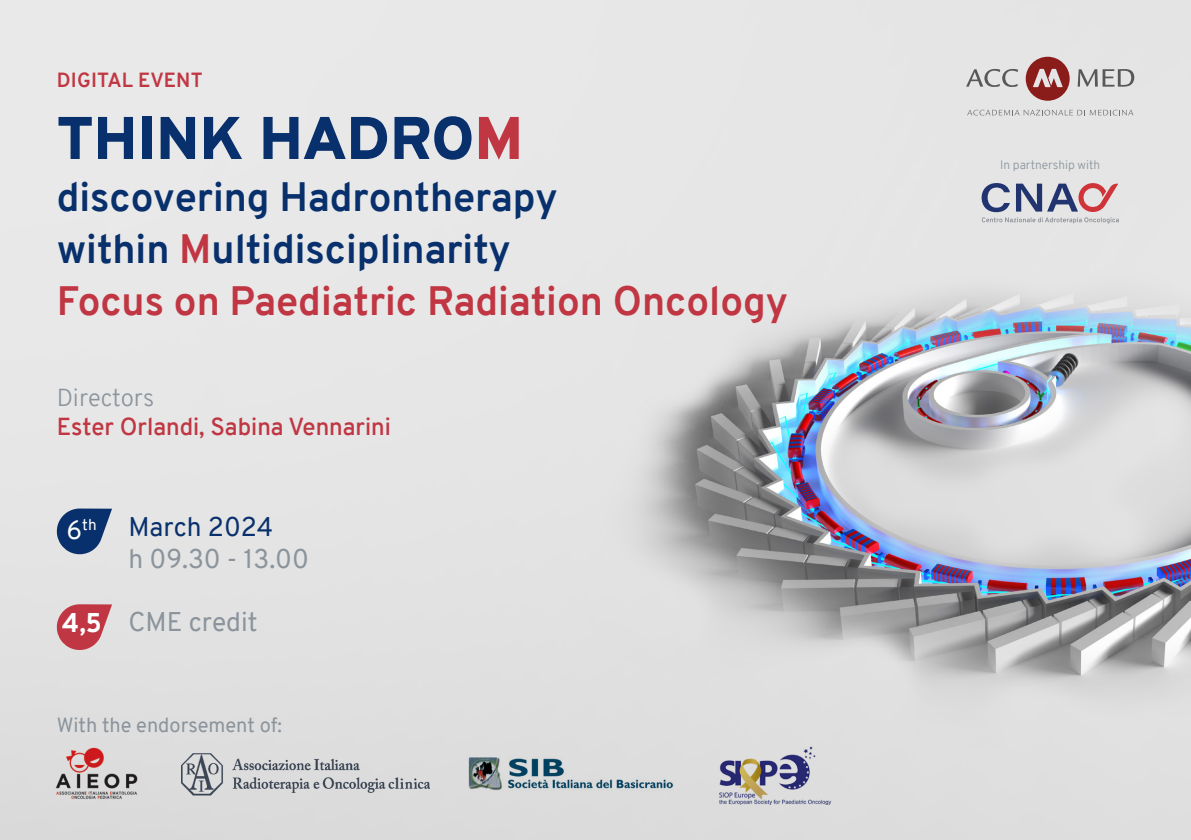
<style>
.page{position:relative;width:1191px;height:840px;background:#fff}
.page>*{position:absolute;margin:0;border:0;box-sizing:border-box;transform-origin:0 0}
.t1{font:900 60px "Overpass";color:#08306c}
.t2{font:700 40px/52px "Overpass";color:#08306c}
.t3{font:26.4px "Overpass";color:#8b949c}
.t4{font:26.4px "Overpass";color:#08306c}
.t5{font:800 26.4px "Overpass";color:#fff}
.t6{font:600 24px "Overpass";color:#c03642}
.t7{font:300 24px "Overpass";color:#8b949c}
.t8{font:20px "Overpass";color:#8b949c}
.t9{font:700 20px "Overpass";letter-spacing:.01em;color:#c03642}
.t10{font:15.4px "Overpass";color:#fff}
.t11{font:300 12px "Overpass";color:#8b949c}
.s1{color:#c03642}
.s2{font-size:26.4px}
</style>
<div class="page">
<img style="left:0;top:0;width:1191px;height:839px">
<svg style="left:967px;top:110px;width:166px;height:5px"></svg>
<svg style="left:966px;top:69px;width:52px;height:18px"></svg>
<svg style="left:1077px;top:69px;width:57px;height:18px"></svg>
<svg style="left:1025px;top:57px;width:44px;height:44px;background:#ac6867"></svg>
<svg style="left:981px;top:183px;width:137px;height:40px;background:#b6aebb"></svg>
<svg style="left:57px;top:508px;width:55px;height:46px;background:#405e8b"></svg>
<svg style="left:57px;top:604px;width:55px;height:45px;background:#c85f69"></svg>
<img style="left:181px;top:752px;width:248px;height:42px">
<img style="left:52px;top:746px;width:90px;height:55px">
<img style="left:469px;top:752px;width:204px;height:42px">
<img style="left:713px;top:745px;width:123px;height:59px">
<p class="t9" style="left:57px;top:65px;width:147px">DIGITAL EVENT</p>
<h1 class="t1" style="left:57px;top:95px;width:468px">THINK HADRO<span class="s1">M</span></h1>
<p class="t2" style="left:57px;top:171px;width:733px">discovering Hadrontherapy<br>within <span class="s1">M</span>ultidisciplinarity<br><span class="s1">Focus on Paediatric Radiation Oncology</span></p>
<p class="t7" style="left:57px;top:380px;width:99px">Directors</p>
<p class="t6" style="left:57px;top:409px;width:336px">Ester Orlandi, Sabina Vennarini</p>
<p class="t10" style="left:66px;top:513px;width:32px"><span class="s2">6</span>th</p>
<p class="t5" style="left:62px;top:603px;width:41px">4,5</p>
<p class="t4" style="left:128px;top:507px;width:146px">March 2024</p>
<p class="t3" style="left:128px;top:539px;width:182px">h 09.30 - 13.00</p>
<p class="t3" style="left:128px;top:602px;width:131px">CME credit</p>
<p class="t8" style="left:57px;top:710px;width:227px">With the endorsement of:</p>
<p class="t11" style="left:1000px;top:156px;width:102px">In partnership with</p>
</div>
